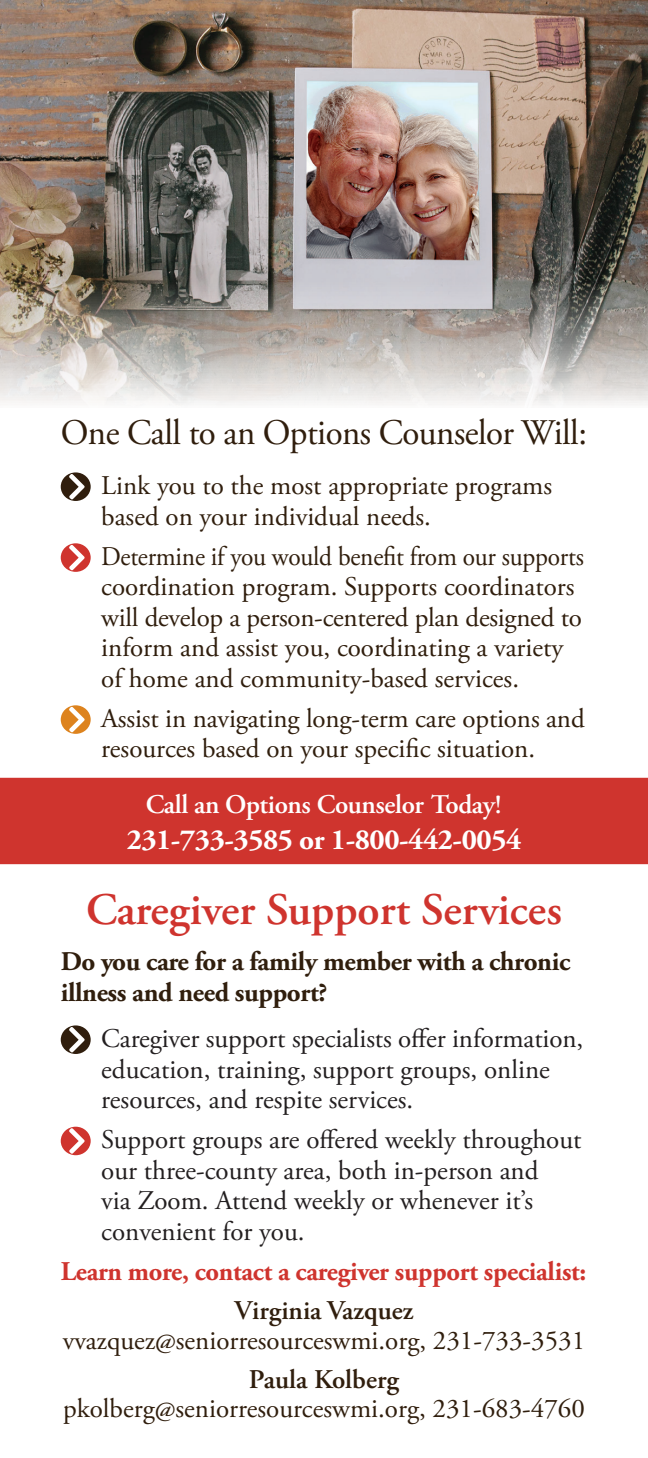
<style>
.page{position:relative;width:648px;height:1458px;background:#fff}
.page>*{position:absolute;margin:0;border:0;box-sizing:border-box;transform-origin:0 0}
.t1{font:600 45px "Adobe Garamond Pro";color:#cf342e}
.t2{font:36px "Adobe Garamond Pro";letter-spacing:-.015em;color:#301e0d}
.t3{font:700 29.25px "Adobe Garamond Pro";letter-spacing:-.015em;color:#fff}
.t4{font:27px/30.4px "Adobe Garamond Pro";color:#231f20}
.t5{font:27px/30.4px "Adobe Garamond Pro";color:#301e0d}
.t6{font:27px/30.4px "Adobe Garamond Pro";color:#301e0d;scale:.94 1}
.t7{font:700 27px/30.4px "Adobe Garamond Pro";letter-spacing:-.015em;color:#301e0d}
.t8{font:700 27px "Adobe Garamond Pro";letter-spacing:-.01em;color:#cf342e}
.t9{font:600 27px "Adobe Garamond Pro";letter-spacing:-.015em;color:#fff}
.t10{font:600 27px "Adobe Garamond Pro";color:#301e0d}
</style>
<div class="page">
<div style="left:0;top:778px;width:648px;height:86px;background:#cf342e"></div>
<div style="left:61px;top:1025px;width:30px;height:29px;background:#301e0d;border-radius:50%"></div>
<svg style="left:69px;top:1026px;width:16px;height:27px"></svg>
<div style="left:61px;top:1127px;width:30px;height:28px;background:#cf342e;border-radius:50%"></div>
<svg style="left:69px;top:1128px;width:16px;height:26px"></svg>
<div style="left:61px;top:472px;width:30px;height:29px;background:#301e0d;border-radius:50%"></div>
<svg style="left:69px;top:473px;width:16px;height:27px"></svg>
<div style="left:61px;top:543px;width:30px;height:29px;background:#cf342e;border-radius:50%"></div>
<svg style="left:69px;top:544px;width:16px;height:27px"></svg>
<div style="left:61px;top:705px;width:30px;height:29px;background:#dd831e;border-radius:50%"></div>
<svg style="left:69px;top:706px;width:16px;height:27px"></svg>
<img style="left:0;top:0;width:648px;height:405px">
<p class="t2" style="left:61px;top:411px;width:528px">One Call to an Options Counselor Will:</p>
<p class="t5" style="left:101px;top:471px;width:453px">Link you to the most appropriate programs based on your individual needs.</p>
<p class="t6" style="left:101px;top:542px;width:515px">Determine if you would benefit from our supports coordination program. Supports coordinators will develop a person-centered plan designed to inform and assist you, coordinating a variety of home and community-based services.</p>
<p class="t5" style="left:101px;top:704px;width:485px">Assist in navigating long-term care options and resources based on your specific situation.</p>
<p class="t9" style="left:146px;top:789px;width:358px">Call an Options Counselor Today!</p>
<p class="t3" style="left:127px;top:823px;width:396px">231-733-3585 or 1-800-442-0054</p>
<p class="t1" style="left:86px;top:884px;width:477px">Caregiver Support Services</p>
<p class="t7" style="left:61px;top:947px;width:511px">Do you care for a family member with a chronic illness and need support?</p>
<p class="t4" style="left:101px;top:1024px;width:483px">Caregiver support specialists offer information, education, training, support groups, online resources, and respite services.</p>
<p class="t4" style="left:101px;top:1126px;width:482px">Support groups are offered weekly throughout our three-county area, both in-person and<br>via Zoom. Attend weekly or whenever it’s convenient for you.</p>
<p class="t8" style="left:61px;top:1256px;width:527px">Learn more, contact a caregiver support specialist:</p>
<p class="t10" style="left:235px;top:1295px;width:180px">Virginia Vazquez</p>
<p class="t5" style="left:63px;top:1326px;width:524px">vvazquez@seniorresourceswmi.org, 231-733-3531</p>
<p class="t10" style="left:249px;top:1364px;width:152px">Paula Kolberg</p>
<p class="t5" style="left:63px;top:1395px;width:523px">pkolberg@seniorresourceswmi.org, 231-683-4760</p>
</div>
